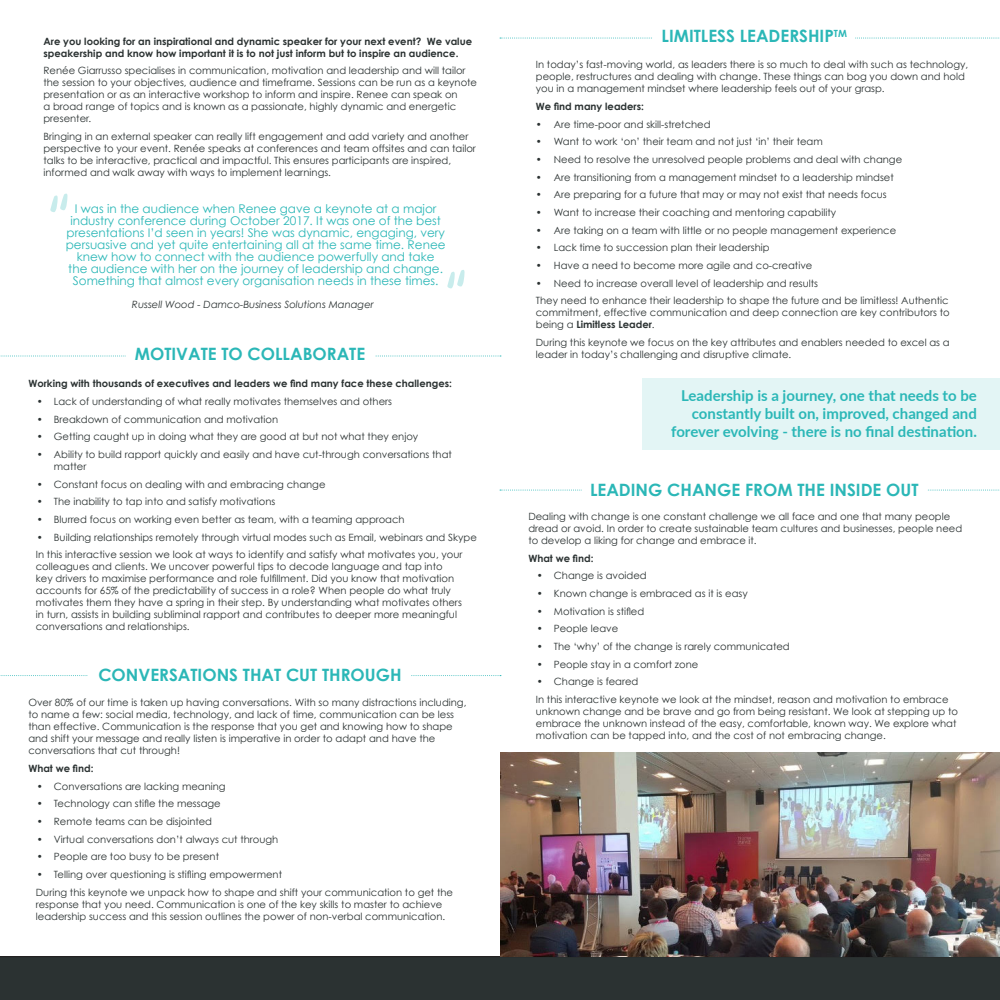
<style>
.page{position:relative;width:1000px;height:1000px;background:#fff}
.page>*{position:absolute;margin:0;border:0;box-sizing:border-box;transform-origin:0 0}
.t1{font:700 17px "Century Gothic";color:#2bb7b7}
.t2{font:700 15px/18px "Lato";color:#2bb7b7;text-align:right}
.BULLETS{font:12px/12px "Century Gothic";color:#2bb7b7;text-align:center}
.BULLETS-2{font:10px/12px "Century Gothic";color:#2b3232}
.BULLETS-3{font:700 10px/12px "Century Gothic";color:#2b3232}
.BULLETS-4{font:italic 10px "Century Gothic";color:#2b3232}
.s1{font-weight:700}
</style>
<div class="page">
<svg style="left:500px;top:38px;width:500px;height:1px"></svg>
<svg style="left:500px;top:490px;width:500px;height:1px"></svg>
<svg style="left:0;top:675px;width:501px;height:1px"></svg>
<svg style="left:0;top:356px;width:501px;height:1px"></svg>
<div style="left:0;top:956px;width:1000px;height:44px;background:#2b3232"></div>
<div style="left:126px;top:347px;width:248px;height:18px;background:#fff"></div>
<div style="left:89px;top:668px;width:322px;height:18px;background:#fff"></div>
<div style="left:582px;top:484px;width:345px;height:24px;background:#fff"></div>
<div style="left:654px;top:30px;width:201px;height:15px;background:#fff"></div>
<div style="left:642px;top:379px;width:358px;height:71px;background:#e3f5f5"></div>
<img style="left:501px;top:752px;width:499px;height:204px">
<p class="BULLETS-3" style="left:44px;top:35px;width:430px">Are you looking for an inspirational and dynamic speaker for your next event? We value speakership and know how important it is to not just inform but to inspire an audience.</p>
<p class="BULLETS-2" style="left:44px;top:65px;width:435px">Renée Giarrusso specialises in communication, motivation and leadership and will tailor the session to your objectives, audience and timeframe. Sessions can be run as a keynote presentation or as an interactive workshop to inform and inspire. Renee can speak on<br>a broad range of topics and is known as a passionate, highly dynamic and energetic presenter.</p>
<p class="BULLETS-2" style="left:44px;top:130px;width:434px">Bringing in an external speaker can really lift engagement and add variety and another perspective to your event. Renée speaks at conferences and team offsites and can tailor talks to be interactive, practical and impactful. This ensures participants are inspired, informed and walk away with ways to implement learnings.</p>
<p class="BULLETS" style="left:66px;top:203px;width:381px">I was in the audience when Renee gave a keynote at a major industry conference during October 2017. It was one of the best presentations I’d seen in years! She was dynamic, engaging, very persuasive and yet quite entertaining all at the same time. Renee knew how to connect with the audience powerfully and take the audience with her on the journey of leadership and change.<br>Something that almost every organisation needs in these times.</p>
<p class="BULLETS-4" style="left:132px;top:298px;width:243px">Russell Wood - Damco-Business Solutions Manager</p>
<p class="t1" style="left:135px;top:343px;width:232px">MOTIVATE TO COLLABORATE</p>
<p class="BULLETS-3" style="left:28px;top:378px;width:425px">Working with thousands of executives and leaders we find many face these challenges:</p>
<p class="BULLETS-2" style="left:37px;top:395px;width:357px">• Lack of understanding of what really motivates themselves and others</p>
<p class="BULLETS-2" style="left:37px;top:413px;width:243px">• Breakdown of communication and motivation</p>
<p class="BULLETS-2" style="left:37px;top:431px;width:383px">• Getting caught up in doing what they are good at but not what they enjoy</p>
<p class="BULLETS-2" style="left:54px;top:448px;width:400px;text-indent:-17px">• Ability to build rapport quickly and easily and have cut-through conversations that matter</p>
<p class="BULLETS-2" style="left:37px;top:478px;width:290px">• Constant focus on dealing with and embracing change</p>
<p class="BULLETS-2" style="left:37px;top:496px;width:240px">• The inability to tap into and satisfy motivations</p>
<p class="BULLETS-2" style="left:37px;top:513px;width:369px">• Blurred focus on working even better as team, with a teaming approach</p>
<p class="BULLETS-2" style="left:37px;top:531px;width:442px">• Building relationships remotely through virtual modes such as Email, webinars and Skype</p>
<p class="BULLETS-2" style="left:36px;top:549px;width:428px">In this interactive session we look at ways to identify and satisfy what motivates you, your colleagues and clients. We uncover powerful tips to decode language and tap into<br>key drivers to maximise performance and role fulfillment. Did you know that motivation accounts for 65% of the predictability of success in a role? When people do what truly motivates them they have a spring in their step. By understanding what motivates others in turn, assists in building subliminal rapport and contributes to deeper more meaningful conversations and relationships.</p>
<p class="t1" style="left:98px;top:664px;width:305px">CONVERSATIONS THAT CUT THROUGH</p>
<p class="BULLETS-2" style="left:28px;top:696px;width:440px">Over 80% of our time is taken up having conversations. With so many distractions including, to name a few: social media, technology, and lack of time, communication can be less than effective. Communication is the response that you get and knowing how to shape and shift your message and really listen is imperative in order to adapt and have the conversations that cut through!</p>
<p class="BULLETS-3" style="left:28px;top:762px;width:67px">What we find:</p>
<p class="BULLETS-2" style="left:37px;top:780px;width:190px">• Conversations are lacking meaning</p>
<p class="BULLETS-2" style="left:37px;top:797px;width:185px">• Technology can stifle the message</p>
<p class="BULLETS-2" style="left:37px;top:815px;width:177px">• Remote teams can be disjointed</p>
<p class="BULLETS-2" style="left:37px;top:833px;width:243px">• Virtual conversations don’t always cut through</p>
<p class="BULLETS-2" style="left:37px;top:851px;width:184px">• People are too busy to be present</p>
<p class="BULLETS-2" style="left:37px;top:868px;width:247px">• Telling over questioning is stifling empowerment</p>
<p class="BULLETS-2" style="left:36px;top:886px;width:419px">During this keynote we unpack how to shape and shift your communication to get the response that you need. Communication is one of the key skills to master to achieve leadership success and this session outlines the power of non-verbal communication.</p>
<p class="t1" style="left:662px;top:26px;width:187px">LIMITLESS LEADERSHIP<sup>TM</sup></p>
<p class="BULLETS-2" style="left:536px;top:59px;width:434px">In today’s fast-moving world, as leaders there is so much to deal with such as technology, people, restructures and dealing with change. These things can bog you down and hold you in a management mindset where leadership feels out of your grasp.</p>
<p class="BULLETS-3" style="left:536px;top:100px;width:110px">We find many leaders:</p>
<p class="BULLETS-2" style="left:536px;top:118px;width:176px">• Are time-poor and skill-stretched</p>
<p class="BULLETS-2" style="left:536px;top:136px;width:288px">• Want to work ‘on’ their team and not just ‘in’ their team</p>
<p class="BULLETS-2" style="left:536px;top:153px;width:368px">• Need to resolve the unresolved people problems and deal with change</p>
<p class="BULLETS-2" style="left:536px;top:171px;width:359px">• Are transitioning from a management mindset to a leadership mindset</p>
<p class="BULLETS-2" style="left:536px;top:189px;width:353px">• Are preparing for a future that may or may not exist that needs focus</p>
<p class="BULLETS-2" style="left:536px;top:206px;width:302px">• Want to increase their coaching and mentoring capability</p>
<p class="BULLETS-2" style="left:536px;top:224px;width:362px">• Are taking on a team with little or no people management experience</p>
<p class="BULLETS-2" style="left:536px;top:242px;width:235px">• Lack time to succession plan their leadership</p>
<p class="BULLETS-2" style="left:536px;top:259px;width:278px">• Have a need to become more agile and co-creative</p>
<p class="BULLETS-2" style="left:536px;top:277px;width:284px">• Need to increase overall level of leadership and results</p>
<p class="BULLETS-2" style="left:536px;top:295px;width:415px;text-align:justify">They need to enhance their leadership to shape the future and be limitless! Authentic commitment, effective communication and deep connection are key contributors to being a <span class="s1">Limitless Leader</span>.</p>
<p class="BULLETS-2" style="left:536px;top:336px;width:415px">During this keynote we focus on the key attributes and enablers needed to excel as a leader in today’s challenging and disruptive climate.</p>
<p class="t2" style="left:671px;top:386px;width:307px">Leadership is a journey, one that needs to be constantly built on, improved, changed and forever evolving - there is no final destination.</p>
<p class="t1" style="left:590px;top:480px;width:330px">LEADING CHANGE FROM THE INSIDE OUT</p>
<p class="BULLETS-2" style="left:528px;top:510px;width:435px">Dealing with change is one constant challenge we all face and one that many people dread or avoid. In order to create sustainable team cultures and businesses, people need to develop a liking for change and embrace it.</p>
<p class="BULLETS-3" style="left:528px;top:552px;width:67px">What we find:</p>
<p class="BULLETS-2" style="left:537px;top:570px;width:111px">• Change is avoided</p>
<p class="BULLETS-2" style="left:537px;top:587px;width:212px">• Known change is embraced as it is easy</p>
<p class="BULLETS-2" style="left:537px;top:605px;width:109px">• Motivation is stifled</p>
<p class="BULLETS-2" style="left:537px;top:623px;width:83px">• People leave</p>
<p class="BULLETS-2" style="left:537px;top:640px;width:254px">• The ‘why’ of the change is rarely communicated</p>
<p class="BULLETS-2" style="left:537px;top:658px;width:163px">• People stay in a comfort zone</p>
<p class="BULLETS-2" style="left:537px;top:676px;width:103px">• Change is feared</p>
<p class="BULLETS-2" style="left:536px;top:693px;width:424px">In this interactive keynote we look at the mindset, reason and motivation to embrace unknown change and be brave and go from being resistant. We look at stepping up to embrace the unknown instead of the easy, comfortable, known way. We explore what motivation can be tapped into, and the cost of not embracing change.</p>
</div>
